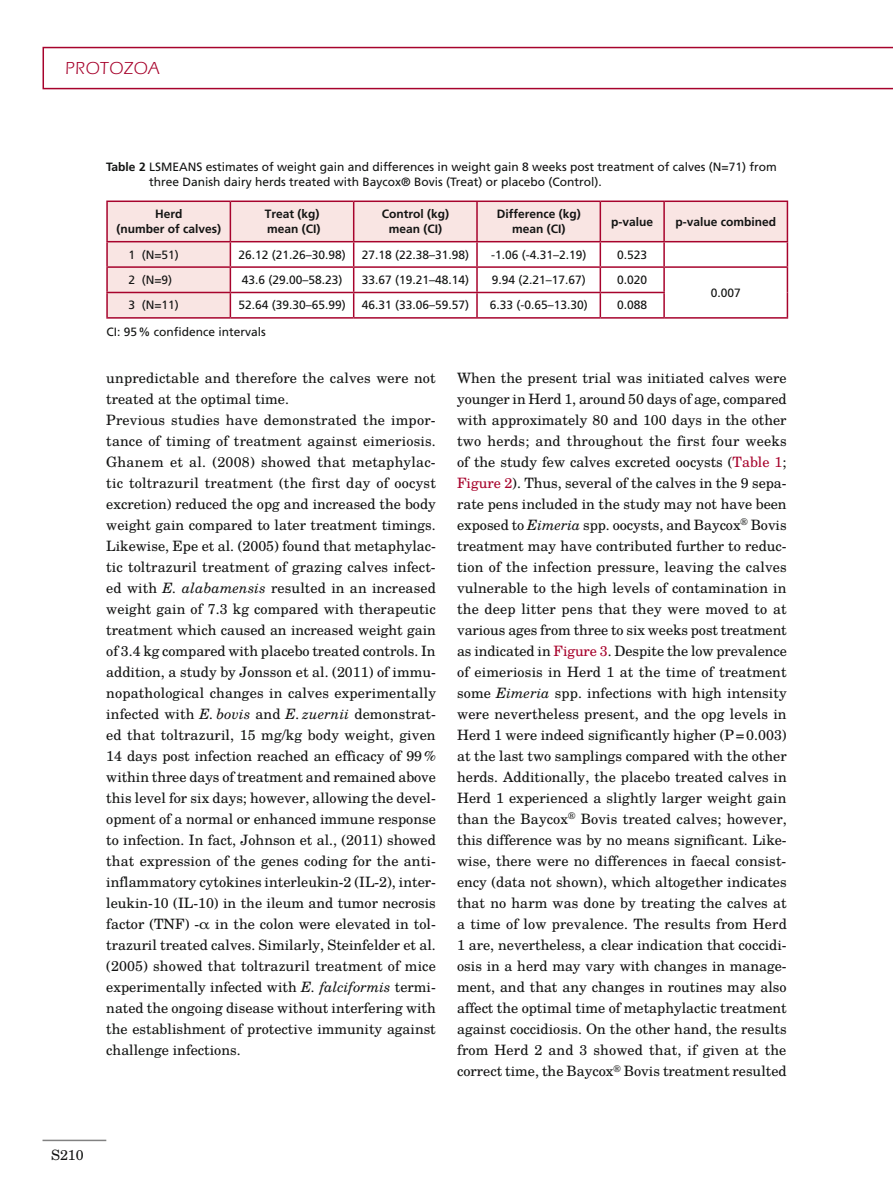
<style>
.page{position:relative;width:893px;height:1187px;background:#fff}
.page>*{position:absolute;margin:0;border:0;box-sizing:border-box;transform-origin:0 0}
.t1{font:18px "Whtmpg Pmkllq ITC Eras Std";letter-spacing:.03em;color:#a7032c}
.t2{font:14.25px/21px "Vksmys Pbqstk Te X Gyre Schola";color:#131413}
.t3{font:12px/15px "Xgybyp Jvyyvg Frutiger";color:#131413}
.t4{font:700 12px/15px "Vqwpjw Rdjfvj Frutiger";color:#131413;text-align:center}
.s1{font-family:"Vqwpjw Rdjfvj Frutiger";font-weight:700}
.s2{font-family:"Vjwtys Wvprmc Te X Gyre Schola";font-style:italic}
.s3{color:#a7032c}
</style>
<div class="page">
<hr style="left:43px;top:1139px;width:63px;height:1px;background:#818181">
<svg style="left:43px;top:47px;width:850px;height:42px"></svg>
<svg style="left:108px;top:202px;width:679px;height:115px"></svg>
<hr style="left:230px;top:202px;width:1px;height:39px;background:#a7032c">
<hr style="left:353px;top:202px;width:1px;height:39px;background:#a7032c">
<hr style="left:476px;top:202px;width:2px;height:39px;background:#a7032c">
<hr style="left:600px;top:202px;width:1px;height:39px;background:#a7032c">
<hr style="left:663px;top:202px;width:2px;height:39px;background:#a7032c">
<hr style="left:106px;top:241px;width:124px;height:1px;background:#a7032c">
<hr style="left:230px;top:241px;width:124px;height:1px;background:#a7032c">
<hr style="left:354px;top:241px;width:123px;height:1px;background:#a7032c">
<hr style="left:477px;top:241px;width:123px;height:1px;background:#a7032c">
<hr style="left:476px;top:242px;width:2px;height:24px;background:#a7032c">
<hr style="left:600px;top:241px;width:64px;height:1px;background:#a7032c">
<hr style="left:664px;top:241px;width:124px;height:1px;background:#a7032c">
<hr style="left:663px;top:242px;width:2px;height:24px;background:#a7032c">
<hr style="left:106px;top:266px;width:124px;height:2px;background:#a7032c">
<hr style="left:230px;top:266px;width:124px;height:2px;background:#a7032c">
<hr style="left:354px;top:266px;width:123px;height:2px;background:#a7032c">
<hr style="left:477px;top:266px;width:123px;height:2px;background:#a7032c">
<hr style="left:476px;top:268px;width:2px;height:24px;background:#a7032c">
<hr style="left:600px;top:266px;width:64px;height:2px;background:#a7032c">
<hr style="left:664px;top:266px;width:124px;height:2px;background:#a7032c">
<hr style="left:663px;top:268px;width:2px;height:24px;background:#a7032c">
<hr style="left:106px;top:292px;width:124px;height:1px;background:#a7032c">
<hr style="left:230px;top:292px;width:124px;height:1px;background:#a7032c">
<svg style="left:230px;top:242px;width:1px;height:75px"></svg>
<hr style="left:354px;top:292px;width:123px;height:1px;background:#a7032c">
<svg style="left:353px;top:242px;width:1px;height:75px"></svg>
<hr style="left:477px;top:292px;width:123px;height:1px;background:#a7032c">
<hr style="left:476px;top:293px;width:2px;height:24px;background:#a7032c">
<hr style="left:600px;top:292px;width:65px;height:1px;background:#a7032c">
<svg style="left:600px;top:242px;width:1px;height:75px"></svg>
<hr style="left:663px;top:293px;width:2px;height:24px;background:#a7032c">
<hr style="left:106px;top:200px;width:124px;height:2px;background:#a7032c">
<hr style="left:106px;top:202px;width:2px;height:39px;background:#a7032c">
<hr style="left:230px;top:200px;width:124px;height:2px;background:#a7032c">
<hr style="left:354px;top:200px;width:123px;height:2px;background:#a7032c">
<hr style="left:477px;top:200px;width:123px;height:2px;background:#a7032c">
<hr style="left:600px;top:200px;width:64px;height:2px;background:#a7032c">
<hr style="left:664px;top:200px;width:124px;height:2px;background:#a7032c">
<hr style="left:787px;top:202px;width:1px;height:39px;background:#a7032c">
<hr style="left:106px;top:242px;width:2px;height:24px;background:#a7032c">
<hr style="left:106px;top:268px;width:2px;height:24px;background:#a7032c">
<hr style="left:106px;top:293px;width:2px;height:24px;background:#a7032c">
<svg style="left:787px;top:242px;width:1px;height:75px"></svg>
<hr style="left:106px;top:317px;width:124px;height:1px;background:#a7032c">
<hr style="left:230px;top:317px;width:124px;height:1px;background:#a7032c">
<hr style="left:354px;top:317px;width:123px;height:1px;background:#a7032c">
<hr style="left:477px;top:317px;width:123px;height:1px;background:#a7032c">
<hr style="left:600px;top:317px;width:64px;height:1px;background:#a7032c">
<hr style="left:664px;top:317px;width:124px;height:1px;background:#a7032c">
<p class="t1" style="left:65px;top:58px;width:95px">PROTOZOA</p>
<p class="t3" style="left:149px;top:159px;width:629px;text-indent:-43px"><span class="s1">Table 2</span> LSMEANS estimates of weight gain and differences in weight gain 8 weeks post treatment of calves (N=71) from three Danish dairy herds treated with Baycox® Bovis (Treat) or placebo (Control).</p>
<p class="t4" style="left:116px;top:206px;width:106px">Herd<br>(number of calves)</p>
<p class="t4" style="left:265px;top:206px;width:57px;text-align:left">Treat (kg) mean (CI)</p>
<p class="t4" style="left:382px;top:206px;width:69px">Control (kg) mean (CI)</p>
<p class="t4" style="left:497px;top:206px;width:86px">Difference (kg) mean (CI)</p>
<p class="t4" style="left:611px;top:214px;width:44px">p-value</p>
<p class="t4" style="left:675px;top:214px;width:102px">p-value combined</p>
<p class="t3" style="left:128px;top:247px;width:52px">1 (N=51)</p>
<p class="t3" style="left:238px;top:247px;width:109px">26.12 (21.26–30.98)</p>
<p class="t3" style="left:362px;top:247px;width:109px">27.18 (22.38–31.98)</p>
<p class="t3" style="left:491px;top:247px;width:97px">-1.06 (-4.31–2.19)</p>
<p class="t3" style="left:617px;top:247px;width:32px">0.523</p>
<p class="t3" style="left:128px;top:272px;width:45px">2 (N=9)</p>
<p class="t3" style="left:242px;top:272px;width:102px">43.6 (29.00–58.23)</p>
<p class="t3" style="left:362px;top:272px;width:109px">33.67 (19.21–48.14)</p>
<p class="t3" style="left:492px;top:272px;width:96px">9.94 (2.21–17.67)</p>
<p class="t3" style="left:617px;top:272px;width:32px">0.020</p>
<p class="t3" style="left:711px;top:285px;width:32px">0.007</p>
<p class="t3" style="left:128px;top:297px;width:52px">3 (N=11)</p>
<p class="t3" style="left:238px;top:297px;width:109px">52.64 (39.30–65.99)</p>
<p class="t3" style="left:362px;top:297px;width:109px">46.31 (33.06–59.57)</p>
<p class="t3" style="left:490px;top:297px;width:100px">6.33 (-0.65–13.30)</p>
<p class="t3" style="left:617px;top:297px;width:32px">0.088</p>
<p class="t3" style="left:106px;top:324px;width:161px">CI: 95% confidence intervals</p>
<p class="t2" style="left:106px;top:366px;width:331px">unpredictable and therefore the calves were not treated at the optimal time.<br>Previous studies have demonstrated the impor&shy;tance of timing of treatment against eimeriosis.<br>Ghanem et al. (2008) showed that metaphylac&shy;tic toltrazuril treatment (the first day of oocyst excretion) reduced the opg and increased the body weight gain compared to later treatment timings.<br>Likewise, Epe et al. (2005) found that metaphylac&shy;tic toltrazuril treatment of grazing calves infect&shy;ed with <span class="s2">E. alabamensis</span> resulted in an increased weight gain of 7.3 kg compared with therapeutic treatment which caused an increased weight gain of 3.4 kg compared with placebo treated controls. In addition, a study by Jonsson et al. (2011) of immu&shy;nopathological changes in calves experimentally infected with <span class="s2">E. bovis</span> and <span class="s2">E. zuernii</span> demonstrat&shy;ed that toltrazuril, 15 mg/kg body weight, given 14 days post infection reached an efficacy of 99% within three days of treatment and remained above this level for six days; however, allowing the devel&shy;opment of a normal or enhanced immune response to infection. In fact, Johnson et al., (2011) showed that expression of the genes coding for the anti&shy;inflammatory cytokines interleukin-2 (IL-2), inter&shy;leukin-10 (IL-10) in the ileum and tumor necrosis factor (TNF) -α in the colon were elevated in tol&shy;trazuril treated calves. Similarly, Steinfelder et al. (2005) showed that toltrazuril treatment of mice experimentally infected with <span class="s2">E. falciformis</span> termi&shy;nated the ongoing disease without interfering with the establishment of protective immunity against challenge infections.</p>
<p class="t2" style="left:457px;top:367px;width:331px;text-align:justify">When the present trial was initiated calves were younger in Herd 1, around 50 days of age, compared with approximately 80 and 100 days in the other two herds; and throughout the first four weeks of the study few calves excreted oocysts (<span class="s3">Table 1</span>; <span class="s3">Figure 2</span>). Thus, several of the calves in the 9 sepa&shy;rate pens included in the study may not have been exposed to <span class="s2">Eimeria</span> spp. oocysts, and Baycox<sup>®</sup> Bovis treatment may have contributed further to reduc&shy;tion of the infection pressure, leaving the calves vulnerable to the high levels of contamination in the deep litter pens that they were moved to at various ages from three to six weeks post treatment as indicated in <span class="s3">Figure 3</span>. Despite the low prevalence of eimeriosis in Herd 1 at the time of treatment some <span class="s2">Eimeria</span> spp. infections with high intensity were nevertheless present, and the opg levels in Herd 1 were indeed significantly higher (P=0.003) at the last two samplings compared with the other herds. Additionally, the placebo treated calves in Herd 1 experienced a slightly larger weight gain than the Baycox<sup>®</sup> Bovis treated calves; however, this difference was by no means significant. Like&shy;wise, there were no differences in faecal consist&shy;ency (data not shown), which altogether indicates that no harm was done by treating the calves at a time of low prevalence. The results from Herd 1 are, nevertheless, a clear indication that coccidi&shy;osis in a herd may vary with changes in manage&shy;ment, and that any changes in routines may also affect the optimal time of metaphylactic treatment against coccidiosis. On the other hand, the results from Herd 2 and 3 showed that, if given at the correct time, the Baycox<sup>®</sup> Bovis treatment resulted</p>
<p class="t2" style="left:51px;top:1143px;width:34px">S210</p>
</div>
